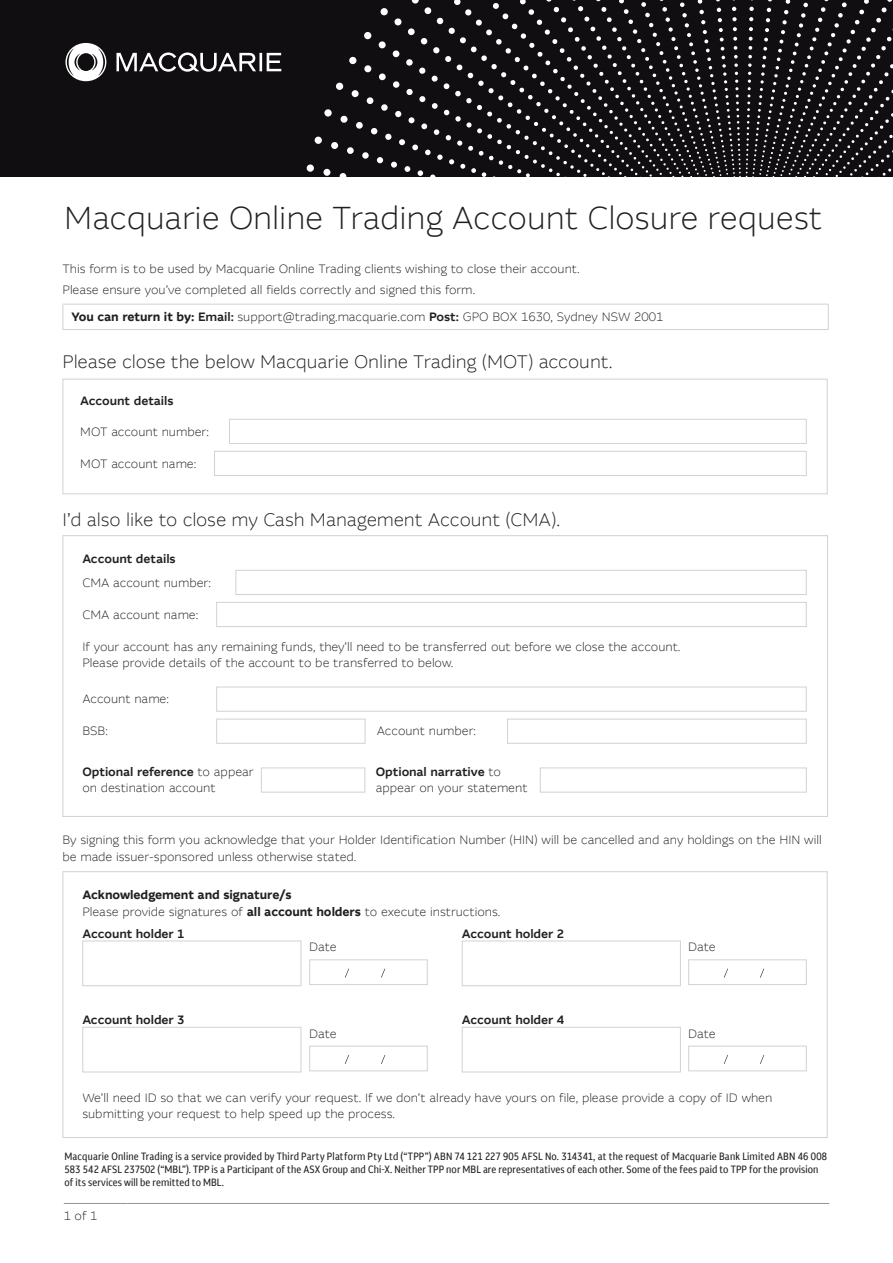
<style>
.page{position:relative;width:893px;height:1263px;background:#fff}
.page>*{position:absolute;margin:0;border:0;box-sizing:border-box;transform-origin:0 0}
.t1{font:300 31.5px "MCQ Global";color:#231f20}
.t2{font:300 18px "MCQ Global";color:#231f20}
.t3{font:300 12px/16.5px "MCQ Global";color:#231f20}
.t4{font:500 12px "MCQ Global";letter-spacing:-.01em;color:#231f20}
.t5{font:condensed 10.5px/12.6px "MCQ Global";letter-spacing:.01em;color:#231f20}
.s1{font-weight:700}
.s2{font-weight:500}
</style>
<div class="page">
<hr style="left:63px;top:304px;width:766px;height:1px;background:#d1d2d4">
<svg style="left:63px;top:304px;width:1px;height:25px"></svg>
<svg style="left:828px;top:304px;width:1px;height:25px"></svg>
<hr style="left:63px;top:329px;width:766px;height:1px;background:#d1d2d4">
<div style="left:229px;top:419px;width:578px;height:25px;border:1px solid #d1d2d4"></div>
<div style="left:214px;top:451px;width:593px;height:25px;border:1px solid #d1d2d4"></div>
<div style="left:63px;top:379px;width:764px;height:115px;border:1px solid #d1d2d4"></div>
<div style="left:235px;top:570px;width:572px;height:25px;border:1px solid #d1d2d4"></div>
<div style="left:216px;top:602px;width:591px;height:25px;border:1px solid #d1d2d4"></div>
<div style="left:216px;top:687px;width:591px;height:25px;border:1px solid #d1d2d4"></div>
<svg style="left:216px;top:718px;width:591px;height:26px"></svg>
<div style="left:216px;top:719px;width:149px;height:25px;border:1px solid #d1d2d4"></div>
<div style="left:507px;top:719px;width:300px;height:25px;border:1px solid #d1d2d4"></div>
<svg style="left:261px;top:767px;width:546px;height:26px"></svg>
<div style="left:261px;top:767px;width:104px;height:25px;border:1px solid #d1d2d4"></div>
<div style="left:540px;top:767px;width:267px;height:25px;border:1px solid #d1d2d4"></div>
<div style="left:82px;top:940px;width:219px;height:46px;border:1px solid #d1d2d4"></div>
<div style="left:309px;top:959px;width:119px;height:26px;border:1px solid #d1d2d4"></div>
<svg style="left:345px;top:969px;width:4px;height:8px"></svg>
<svg style="left:381px;top:969px;width:4px;height:8px"></svg>
<div style="left:462px;top:940px;width:219px;height:46px;border:1px solid #d1d2d4"></div>
<div style="left:688px;top:959px;width:119px;height:26px;border:1px solid #d1d2d4"></div>
<svg style="left:724px;top:969px;width:4px;height:8px"></svg>
<svg style="left:760px;top:969px;width:4px;height:8px"></svg>
<div style="left:82px;top:1027px;width:219px;height:45px;border:1px solid #d1d2d4"></div>
<div style="left:309px;top:1046px;width:119px;height:25px;border:1px solid #d1d2d4"></div>
<svg style="left:345px;top:1055px;width:4px;height:9px"></svg>
<svg style="left:381px;top:1055px;width:4px;height:9px"></svg>
<div style="left:462px;top:1027px;width:219px;height:45px;border:1px solid #d1d2d4"></div>
<div style="left:688px;top:1046px;width:119px;height:25px;border:1px solid #d1d2d4"></div>
<svg style="left:724px;top:1055px;width:4px;height:9px"></svg>
<svg style="left:760px;top:1055px;width:4px;height:9px"></svg>
<div style="left:63px;top:871px;width:764px;height:267px;border:1px solid #d1d2d4"></div>
<div style="left:0;top:0;width:893px;height:177px;background:#110e11"></div>
<svg style="left:65px;top:43px;width:216px;height:38px"></svg>
<svg style="left:462px;top:0;width:430px;height:173px"></svg>
<svg style="left:473px;top:7px;width:419px;height:170px"></svg>
<svg style="left:484px;top:17px;width:408px;height:160px"></svg>
<svg style="left:493px;top:27px;width:400px;height:150px"></svg>
<svg style="left:503px;top:37px;width:390px;height:140px"></svg>
<svg style="left:512px;top:46px;width:381px;height:131px"></svg>
<svg style="left:521px;top:55px;width:372px;height:122px"></svg>
<svg style="left:530px;top:63px;width:363px;height:114px"></svg>
<hr style="left:64px;top:1203px;width:64px;height:1px;background:#939598">
<hr style="left:128px;top:1203px;width:701px;height:1px;background:#939598">
<h1 class="t1" style="left:64px;top:199px;width:760px">Macquarie Online Trading Account Closure request</h1>
<p class="t3" style="left:63px;top:258px;width:519px;line-height:20.7px">This form is to be used by Macquarie Online Trading clients wishing to close their account.<br>Please ensure you’ve completed all fields correctly and signed this form.</p>
<p class="t3" style="left:71px;top:309px;width:594px"><span class="s1">You can return it by:</span> <span class="s2">Email:</span> support@trading.macquarie.com <span class="s2">Post:</span> GPO BOX 1630, Sydney NSW 2001</p>
<h2 class="t2" style="left:63px;top:351px;width:551px">Please close the below Macquarie Online Trading (MOT) account.</h2>
<p class="t4" style="left:80px;top:393px;width:95px">Account details</p>
<p class="t3" style="left:80px;top:423px;width:130px">MOT account number:</p>
<p class="t3" style="left:80px;top:455px;width:118px">MOT account name:</p>
<h2 class="t2" style="left:63px;top:509px;width:499px">I’d also like to close my Cash Management Account (CMA).</h2>
<p class="t4" style="left:82px;top:552px;width:95px">Account details</p>
<p class="t3" style="left:82px;top:574px;width:130px">CMA account number:</p>
<p class="t3" style="left:82px;top:606px;width:117px">CMA account name:</p>
<p class="t3" style="left:82px;top:638px;width:600px">If your account has any remaining funds, they’ll need to be transferred out before we close the account.<br>Please provide details of the account to be transferred to below.</p>
<p class="t3" style="left:82px;top:691px;width:88px">Account name:</p>
<p class="t3" style="left:82px;top:723px;width:27px">BSB:</p>
<p class="t3" style="left:377px;top:723px;width:101px">Account number:</p>
<p class="t3" style="left:82px;top:763px;width:173px"><span class="s2">Optional reference</span> to appear on destination account</p>
<p class="t3" style="left:376px;top:763px;width:153px"><span class="s2">Optional narrative</span> to appear on your statement</p>
<p class="t3" style="left:63px;top:832px;width:761px">By signing this form you acknowledge that your Holder Identification Number (HIN) will be cancelled and any holdings on the HIN will be made issuer-sponsored unless otherwise stated.</p>
<p class="t3" style="left:82px;top:887px;width:420px"><span class="s1">Acknowledgement and signature/s<br></span>Please provide signatures of <span class="s1">all account holders</span> to execute instructions.</p>
<p class="t4" style="left:82px;top:926px;width:104px">Account holder 1</p>
<p class="t4" style="left:462px;top:926px;width:104px">Account holder 2</p>
<p class="t3" style="left:309px;top:939px;width:29px">Date</p>
<p class="t3" style="left:688px;top:939px;width:29px">Date</p>
<p class="t4" style="left:82px;top:1012px;width:104px">Account holder 3</p>
<p class="t4" style="left:462px;top:1012px;width:104px">Account holder 4</p>
<p class="t3" style="left:309px;top:1025px;width:29px">Date</p>
<p class="t3" style="left:688px;top:1025px;width:29px">Date</p>
<p class="t3" style="left:82px;top:1089px;width:691px">We’ll need ID so that we can verify your request. If we don’t already have yours on file, please provide a copy of ID when submitting your request to help speed up the process.</p>
<p class="t5" style="left:64px;top:1150px;width:764px">Macquarie Online Trading is a service provided by Third Party Platform Pty Ltd (“TPP”) ABN 74 121 227 905 AFSL No. 314341, at the request of Macquarie Bank Limited ABN 46 008<br>583 542 AFSL 237502 (“MBL”). TPP is a Participant of the ASX Group and Chi-X. Neither TPP nor MBL are representatives of each other. Some of the fees paid to TPP for the provision of its services will be remitted to MBL.</p>
<p class="t3" style="left:64px;top:1208px;width:35px">1 of 1</p>
</div>
